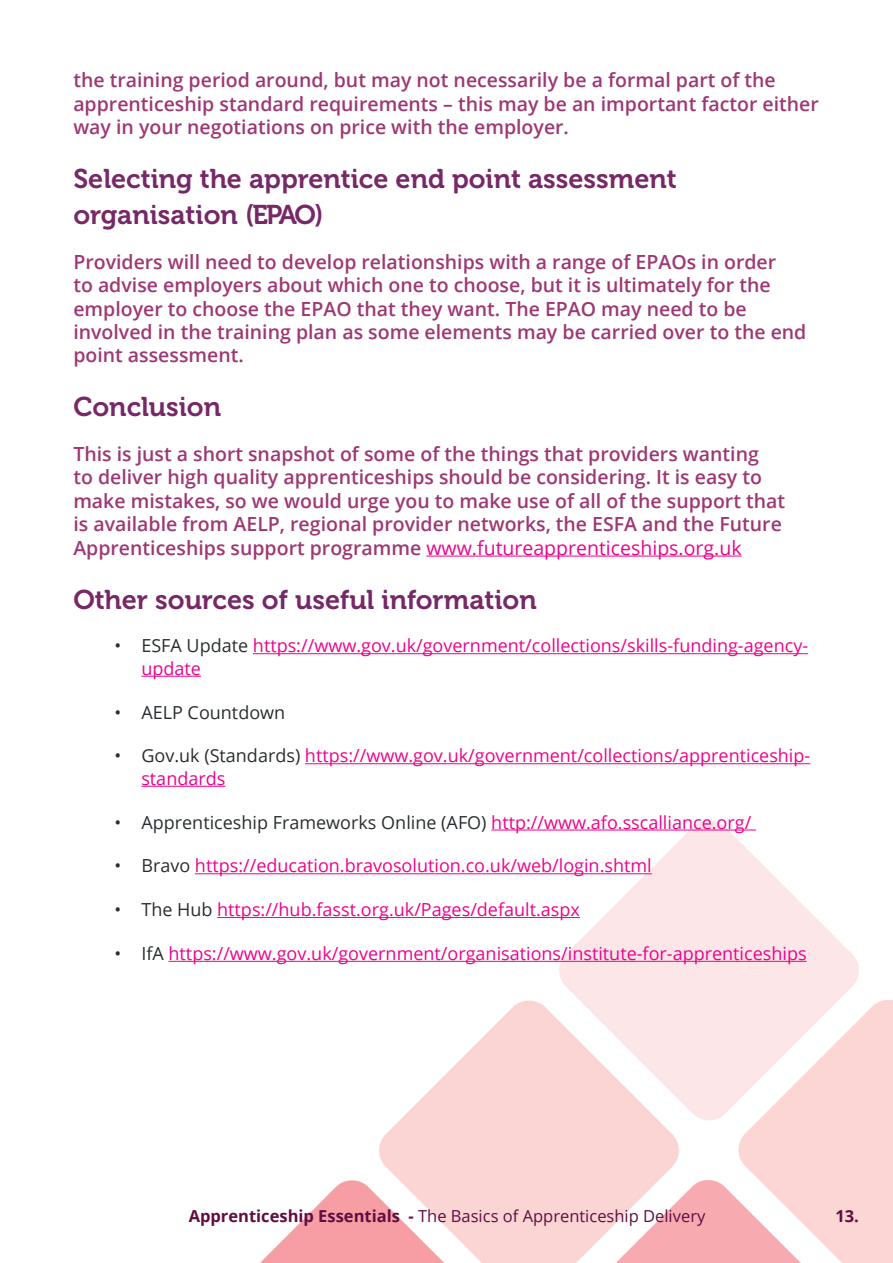
<style>
.page{position:relative;width:893px;height:1263px;background:#fff}
.page>*{position:absolute;margin:0;border:0;box-sizing:border-box;transform-origin:0 0}
.t1{font:27px/36px "Museo 700";color:#762867}
.t2{font:600 19.5px/23.4px "Open Sans";color:#9d3874}
.t3{font:18px/22.5px "Open Sans";color:#ed028c}
.t4{font:18px "Open Sans";color:#2a2e30}
.t5{font:16.5px "Open Sans";color:#600d41}
.t6{font:700 16.5px "Open Sans";color:#600d41}
.s1{font-weight:400;color:#ed028c}
.s2{color:#2a2e30}
.s3{color:#ed028c}
.s4{font-weight:700}
</style>
<div class="page">
<img style="left:141px;top:555px;width:752px;height:708px">
<hr style="left:426px;top:556px;width:316px;height:1px;background:#ed028c">
<hr style="left:253px;top:653px;width:555px;height:1px;background:#ed028c">
<hr style="left:141px;top:676px;width:60px;height:1px;background:#ed028c">
<hr style="left:305px;top:763px;width:505px;height:1px;background:#ed028c">
<hr style="left:141px;top:786px;width:84px;height:1px;background:#ed028c">
<hr style="left:491px;top:829px;width:265px;height:1px;background:#ed028c">
<hr style="left:195px;top:873px;width:457px;height:1px;background:#ed028c">
<hr style="left:217px;top:917px;width:363px;height:1px;background:#ed028c">
<hr style="left:169px;top:961px;width:638px;height:1px;background:#ed028c">
<p class="t2" style="left:73px;top:68px;width:747px">the training period around, but may not necessarily be a formal part of the apprenticeship standard requirements – this may be an important factor either way in your negotiations on price with the employer.</p>
<h1 class="t1" style="left:73px;top:161px;width:605px">Selecting the apprentice end point assessment organisation (EPAO)</h1>
<p class="t2" style="left:73px;top:249px;width:735px">Providers will need to develop relationships with a range of EPAOs in order<br>to advise employers about which one to choose, but it is ultimately for the employer to choose the EPAO that they want. The EPAO may need to be involved in the training plan as some elements may be carried over to the end point assessment.</p>
<h1 class="t1" style="left:73px;top:389px;width:149px">Conclusion</h1>
<p class="t2" style="left:73px;top:442px;width:713px">This is just a short snapshot of some of the things that providers wanting<br>to deliver high quality apprenticeships should be considering. It is easy to make mistakes, so we would urge you to make use of all of the support that is available from AELP, regional provider networks, the ESFA and the Future Apprenticeships support programme <span class="s1">www.futureapprenticeships.org.uk</span></p>
<h1 class="t1" style="left:73px;top:582px;width:465px">Other sources of useful information</h1>
<p class="t3" style="left:141px;top:634px;width:668px;text-indent:-27px"><span class="s2">• ESFA Update</span> https://www.gov.uk/government/collections/skills-funding-agency&shy;update</p>
<p class="t4" style="left:114px;top:700px;width:172px">• AELP Countdown</p>
<p class="t3" style="left:141px;top:744px;width:670px;text-indent:-27px"><span class="s2">• Gov.uk (Standards)</span> https://www.gov.uk/government/collections/apprenticeship&shy;standards</p>
<p class="t4" style="left:114px;top:810px;width:638px">• Apprenticeship Frameworks Online (AFO) <span class="s3">http://www.afo.sscalliance.org/</span></p>
<p class="t3" style="left:114px;top:854px;width:539px"><span class="s2">• Bravo</span> https://education.bravosolution.co.uk/web/login.shtml</p>
<p class="t3" style="left:114px;top:898px;width:467px"><span class="s2">• The Hub</span> https://hub.fasst.org.uk/Pages/default.aspx</p>
<p class="t3" style="left:114px;top:942px;width:694px"><span class="s2">• IfA</span> https://www.gov.uk/government/organisations/institute-for-apprenticeships</p>
<p class="t5" style="left:189px;top:1204px;width:518px"><span class="s4">Apprenticeship Essentials -</span> The Basics of Apprenticeship Delivery</p>
<p class="t6" style="left:835px;top:1204px;width:25px">13.</p>
</div>
